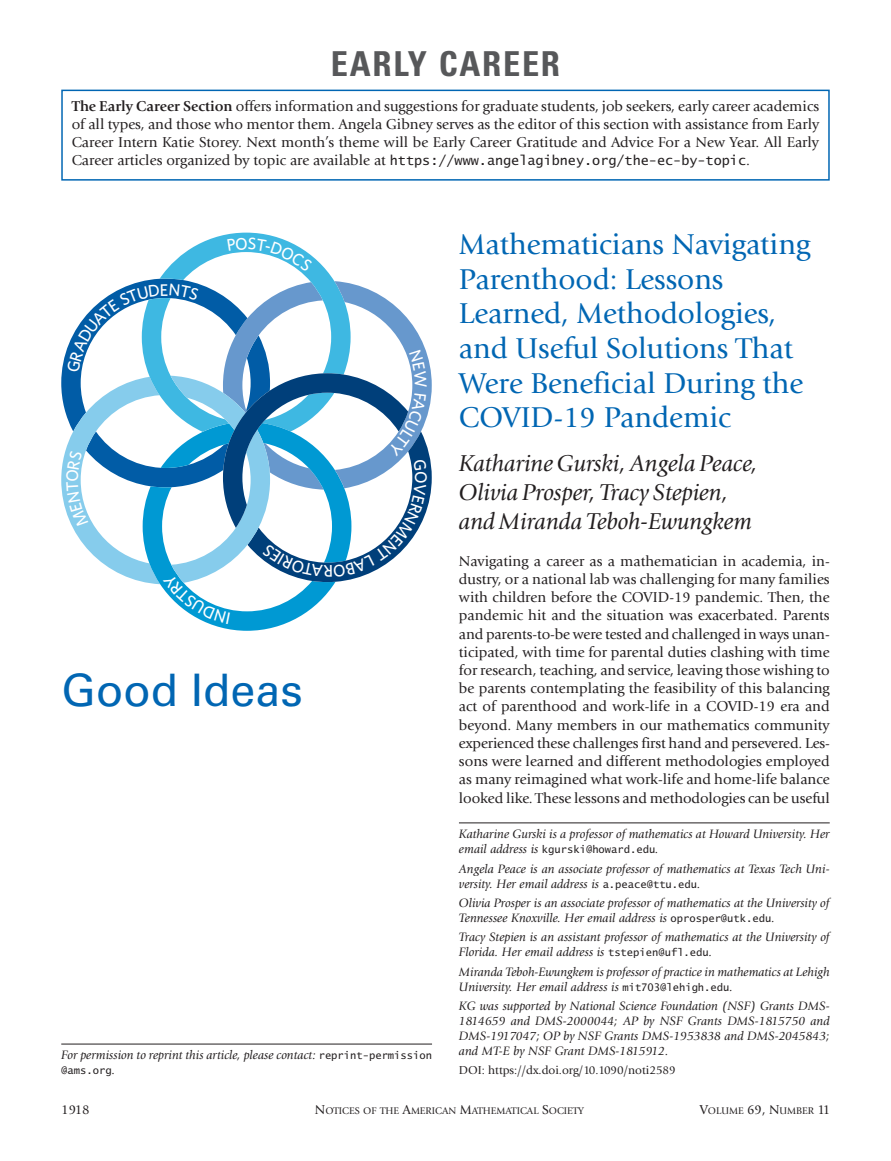
<style>
.page{position:relative;width:891px;height:1161px;background:#fff}
.page>*{position:absolute;margin:0;border:0;box-sizing:border-box;transform-origin:0 0}
.t1{font:44.85px "Univers LT Std";color:#0166b3}
.t2{font:700 condensed 34.35px "Univers LT Std";letter-spacing:.05em;color:#57585a}
.t3{font:29.85px/34.7px "Giovanni Std";letter-spacing:-.005em;color:#0166b3}
.t4{font:italic 23.85px/29px "Giovanni Std";letter-spacing:-.005em;color:#231f20}
.t5{font:500 16.8px "Whitney";color:#fff}
.t6{font:15px/18.1px "Giovanni Std";letter-spacing:-.005em;color:#231f20;text-align:justify}
.t7{font:13.5px "Giovanni Std";color:#231f20}
.t8{font:italic 12.75px/15px "Giovanni Std";color:#231f20}
.t9{font:12px "Giovanni Std";color:#231f20}
.t10{font:10.5px "Lucida Sans Typewriter";color:#231f20}
.t11{font:10.05px "Giovanni Std";color:#231f20}
.s1{font-weight:700}
.s2{font-family:"Lucida Sans Typewriter";font-size:13.5px}
.s3{font-family:"Lucida Sans Typewriter";font-style:normal;font-size:10.5px}
.s4{font-family:"Giovanni Std";font-size:12.75px}
.s5{font-family:"Giovanni Std";font-style:italic;font-size:12.75px}
.s6{font-size:13.5px}
</style>
<div class="page">
<div style="left:61px;top:90px;width:769px;height:91px;border:1px solid #0166b3"></div>
<hr style="left:459px;top:823px;width:371px;height:1px;background:#231f20">
<hr style="left:61px;top:1044px;width:371px;height:1px;background:#231f20">
<svg style="left:61px;top:233px;width:371px;height:398px"></svg>
<h2 class="t2" style="left:331px;top:43px;width:231px">EARLY CAREER</h2>
<p class="t6" style="left:72px;top:97px;width:749px"><span class="s1">The Early Career Section</span> offers information and suggestions for graduate students, job seekers, early career academics of all types, and those who mentor them. Angela Gibney serves as the editor of this section with assistance from Early Career Intern Katie Storey. Next month’s theme will be Early Career Gratitude and Advice For a New Year. All Early Career articles organized by topic are available at <span class="s2">https://www.angelagibney.org/the-ec-by-topic</span>.</p>
<h1 class="t1" style="left:61px;top:664px;width:243px">Good Ideas</h1>
<p class="t5" style="left:432px;top:471px;width:14px;rotate:90deg">O</p>
<p class="t8" style="left:61px;top:1048px;width:372px">For permission to reprint this article, please contact: <span class="s3">reprint-permission</span></p>
<p class="t10" style="left:61px;top:1065px;width:55px">@ams.org<span class="s4">.</span></p>
<h3 class="t3" style="left:459px;top:227px;width:353px">Mathematicians Navigating<br>Parenthood: Lessons<br>Learned, Methodologies, and Useful Solutions That<br>Were Beneficial During the<br>COVID-19 Pandemic</h3>
<h3 class="t4" style="left:459px;top:449px;width:301px">Katharine Gurski, Angela Peace,<br>Olivia Prosper, Tracy Stepien, and Miranda Teboh-Ewungkem</h3>
<p class="t6" style="left:459px;top:552px;width:372px">Navigating a career as a mathematician in academia, in&shy;dustry, or a national lab was challenging for many families with children before the COVID-19 pandemic. Then, the pandemic hit and the situation was exacerbated. Parents and parents-to-be were tested and challenged in ways unan&shy;ticipated, with time for parental duties clashing with time for research, teaching, and service, leaving those wishing to be parents contemplating the feasibility of this balancing act of parenthood and work-life in a COVID-19 era and beyond. Many members in our mathematics community experienced these challenges first hand and persevered. Les&shy;sons were learned and different methodologies employed as many reimagined what work-life and home-life balance looked like. These lessons and methodologies can be useful</p>
<p class="t8" style="left:459px;top:827px;width:372px">Katharine Gurski is a professor of mathematics at Howard University. Her</p>
<p class="t10" style="left:459px;top:843px;width:201px"><span class="s5">email address is</span> kgurski@howard.edu<span class="s5">.</span></p>
<p class="t8" style="left:459px;top:861px;width:372px">Angela Peace is an associate professor of mathematics at Texas Tech Uni&shy;versity. Her email address is <span class="s3">a.peace@ttu.edu</span>.</p>
<p class="t8" style="left:459px;top:895px;width:372px">Olivia Prosper is an associate professor of mathematics at the University of<br>Tennessee Knoxville. Her email address is <span class="s3">oprosper@utk.edu</span>.</p>
<p class="t8" style="left:459px;top:930px;width:372px">Tracy Stepien is an assistant professor of mathematics at the University of<br>Florida. Her email address is <span class="s3">tstepien@ufl.edu</span>.</p>
<p class="t8" style="left:459px;top:964px;width:372px">Miranda Teboh-Ewungkem is professor of practice in mathematics at Lehigh<br>University. Her email address is <span class="s3">mit703@lehigh.edu</span>.</p>
<p class="t8" style="left:459px;top:999px;width:372px;text-align:justify">KG was supported by National Science Foundation (NSF) Grants DMS-1814659 and DMS-2000044; AP by NSF Grants DMS-1815750 and DMS-1917047; OP by NSF Grants DMS-1953838 and DMS-2045843; and MT-E by NSF Grant DMS-1815912.</p>
<p class="t9" style="left:459px;top:1064px;width:219px">DOI: https://dx.doi.org/10.1090/noti2589</p>
<p class="t7" style="left:61px;top:1102px;width:30px">1918</p>
<p class="t11" style="left:315px;top:1105px;width:271px"><span class="s6">N</span>OTICES OF THE <span class="s6">A</span>MERICAN <span class="s6">M</span>ATHEMATICAL <span class="s6">S</span>OCIETY</p>
<p class="t11" style="left:700px;top:1105px;width:132px"><span class="s6">V</span>OLUME <span class="s6">69, N</span>UMBER <span class="s6">11</span></p>
</div>
